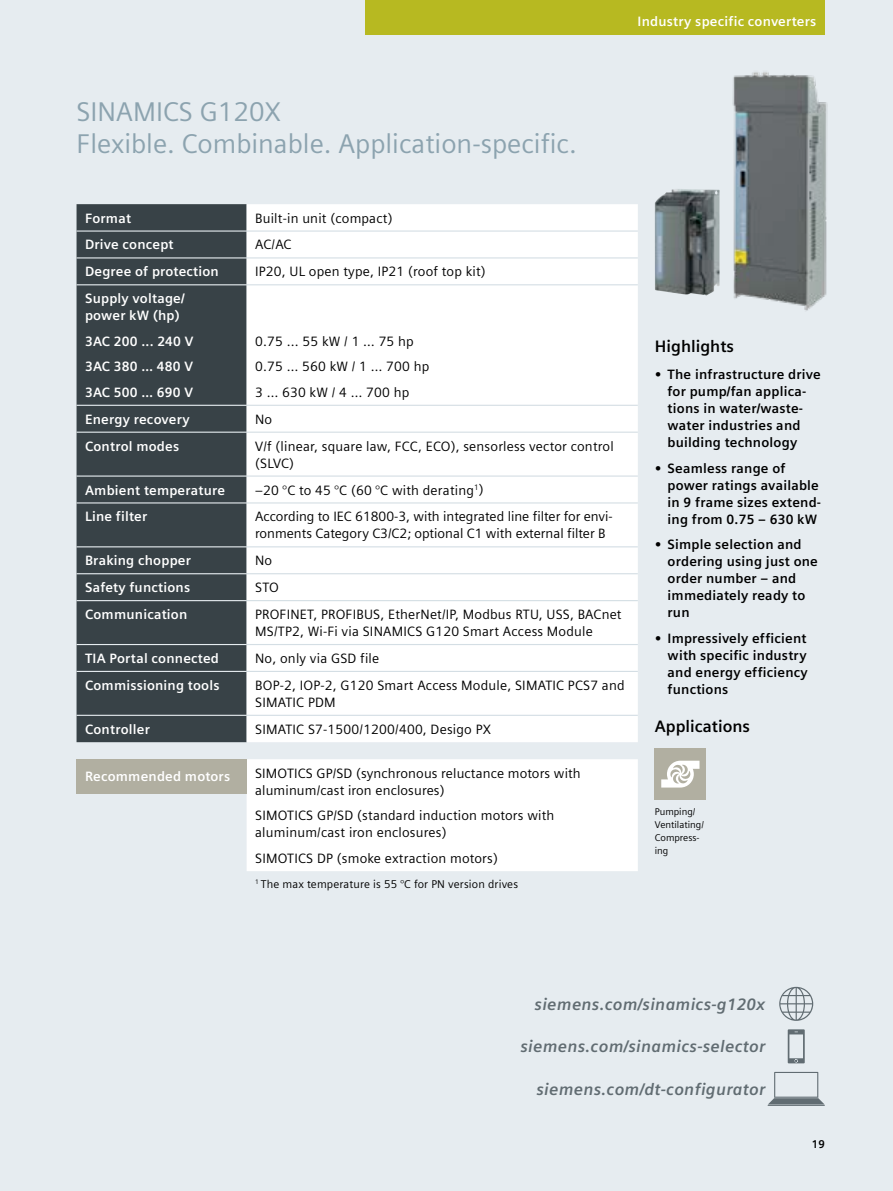
<style>
.page{position:relative;width:893px;height:1191px;background:#e6ecf0}
.page>*{position:absolute;margin:0;border:0;box-sizing:border-box;transform-origin:0 0}
.t1{font:27px/32.4px "Siemens Sans Global";color:#8ca3af}
.t2{font:italic 700 16.5px "Siemens Sans Global";letter-spacing:.015em;color:#616c72}
.t3{font:700 16.5px "Siemens Sans Global";color:#000}
.t4{font:13.5px/17px "Siemens Sans Global";letter-spacing:.015em;color:#000}
.t5{font:700 13.5px/17px "Siemens Sans Global";letter-spacing:.015em;color:#000}
.t6{font:700 13.5px/25.5px "Siemens Sans Global";letter-spacing:.015em;color:#fff}
.t7{font:11.25px "Siemens Sans Global";letter-spacing:.015em;color:#000}
.t8{font:700 11.25px "Siemens Sans Global";color:#000}
.t9{font:9.75px/12.8px "Siemens Sans Global";color:#000}
</style>
<div class="page">
<div style="left:366px;top:0;width:459px;height:34px;background:#b7b921"></div>
<div style="left:655px;top:748px;width:51px;height:51px;background:#b1afa1"></div>
<svg style="left:661px;top:760px;width:38px;height:27px"></svg>
<div style="left:77px;top:204px;width:170px;height:538px;background:#384247"></div>
<div style="left:247px;top:204px;width:391px;height:667px;background:#fff"></div>
<div style="left:77px;top:759px;width:170px;height:34px;background:#b1afa1"></div>
<hr style="left:77px;top:230px;width:170px;height:2px;background:#e6ecf0">
<hr style="left:77px;top:257px;width:170px;height:1px;background:#e6ecf0">
<hr style="left:77px;top:284px;width:170px;height:1px;background:#e6ecf0">
<hr style="left:77px;top:405px;width:170px;height:1px;background:#e6ecf0">
<hr style="left:77px;top:431px;width:170px;height:2px;background:#e6ecf0">
<hr style="left:77px;top:475px;width:170px;height:1px;background:#e6ecf0">
<hr style="left:77px;top:502px;width:170px;height:1px;background:#e6ecf0">
<hr style="left:77px;top:546px;width:170px;height:1px;background:#e6ecf0">
<hr style="left:77px;top:573px;width:170px;height:1px;background:#e6ecf0">
<hr style="left:77px;top:600px;width:170px;height:1px;background:#e6ecf0">
<hr style="left:77px;top:644px;width:170px;height:1px;background:#e6ecf0">
<hr style="left:77px;top:671px;width:170px;height:1px;background:#e6ecf0">
<hr style="left:77px;top:714px;width:170px;height:2px;background:#e6ecf0">
<hr style="left:247px;top:230px;width:391px;height:2px;background:#d4dee4">
<hr style="left:247px;top:257px;width:391px;height:1px;background:#d4dee4">
<hr style="left:247px;top:284px;width:391px;height:1px;background:#d4dee4">
<hr style="left:247px;top:405px;width:391px;height:1px;background:#d4dee4">
<hr style="left:247px;top:431px;width:391px;height:2px;background:#d4dee4">
<hr style="left:247px;top:475px;width:391px;height:1px;background:#d4dee4">
<hr style="left:247px;top:502px;width:391px;height:1px;background:#d4dee4">
<hr style="left:247px;top:546px;width:391px;height:1px;background:#d4dee4">
<hr style="left:247px;top:573px;width:391px;height:1px;background:#d4dee4">
<hr style="left:247px;top:600px;width:391px;height:1px;background:#d4dee4">
<hr style="left:247px;top:644px;width:391px;height:1px;background:#d4dee4">
<hr style="left:247px;top:671px;width:391px;height:1px;background:#d4dee4">
<hr style="left:247px;top:714px;width:391px;height:2px;background:#d4dee4">
<svg style="left:779px;top:986px;width:34px;height:34px"></svg>
<svg style="left:788px;top:1029px;width:17px;height:34px"></svg>
<svg style="left:767px;top:1071px;width:58px;height:35px"></svg>
<img style="left:732px;top:72px;width:96px;height:239px">
<img style="left:655px;top:189px;width:64px;height:106px">
<p class="t6" style="left:638px;top:8px;width:180px">Industry specific converters</p>
<h1 class="t1" style="left:77px;top:96px;width:502px">SINAMICS G120X<br>Flexible. Combinable. Application-specific.</h1>
<p class="t6" style="left:85px;top:205px;width:48px">Format</p>
<p class="t4" style="left:255px;top:210px;width:139px">Built-in unit (compact)</p>
<p class="t6" style="left:85px;top:232px;width:90px">Drive concept</p>
<p class="t4" style="left:255px;top:237px;width:38px">AC/AC</p>
<p class="t6" style="left:85px;top:259px;width:135px">Degree of protection</p>
<p class="t4" style="left:255px;top:264px;width:232px">IP20, UL open type, IP21 (roof top kit)</p>
<p class="t6" style="left:85px;top:290px;width:101px;line-height:17px">Supply voltage/ power kW (hp)</p>
<p class="t6" style="left:85px;top:328px;width:110px;text-align:justify">3AC 200 ... 240 V 3AC 380 … 480 V 3AC 500 … 690 V</p>
<p class="t4" style="left:255px;top:329px;width:176px;line-height:25.5px">0.75 ... 55 kW / 1 … 75 hp<br>0.75 … 560 kW / 1 … 700 hp<br>3 … 630 kW / 4 … 700 hp</p>
<p class="t6" style="left:85px;top:406px;width:106px">Energy recovery</p>
<p class="t4" style="left:255px;top:411px;width:19px">No</p>
<p class="t6" style="left:85px;top:433px;width:96px">Control modes</p>
<p class="t4" style="left:255px;top:438px;width:360px">V/f (linear, square law, FCC, ECO), sensorless vector control (SLVC)</p>
<p class="t6" style="left:85px;top:477px;width:142px">Ambient temperature</p>
<p class="t4" style="left:255px;top:482px;width:230px">–20 °C to 45 °C (60 °C with derating<sup>1</sup>)</p>
<p class="t6" style="left:85px;top:504px;width:64px">Line filter</p>
<p class="t4" style="left:255px;top:509px;width:359px">According to IEC 61800-3, with integrated line filter for envi&shy;ronments Category C3/C2; optional C1 with external filter B</p>
<p class="t6" style="left:85px;top:548px;width:107px">Braking chopper</p>
<p class="t4" style="left:255px;top:552px;width:19px">No</p>
<p class="t6" style="left:85px;top:575px;width:107px">Safety functions</p>
<p class="t4" style="left:255px;top:579px;width:25px">STO</p>
<p class="t6" style="left:85px;top:601px;width:104px">Communication</p>
<p class="t4" style="left:255px;top:606px;width:368px">PROFINET, PROFIBUS, EtherNet/IP, Modbus RTU, USS, BACnet<br>MS/TP2, Wi-Fi via SINAMICS G120 Smart Access Module</p>
<p class="t6" style="left:85px;top:645px;width:135px">TIA Portal connected</p>
<p class="t4" style="left:255px;top:650px;width:126px">No, only via GSD file</p>
<p class="t6" style="left:85px;top:672px;width:136px">Commissioning tools</p>
<p class="t4" style="left:255px;top:677px;width:371px">BOP-2, IOP-2, G120 Smart Access Module, SIMATIC PCS7 and<br>SIMATIC PDM</p>
<p class="t6" style="left:85px;top:716px;width:66px">Controller</p>
<p class="t4" style="left:255px;top:721px;width:237px">SIMATIC S7-1500/1200/400, Desigo PX</p>
<p class="t6" style="left:85px;top:763px;width:147px">Recommended motors</p>
<p class="t4" style="left:255px;top:765px;width:327px">SIMOTICS GP/SD (synchronous reluctance motors with aluminum/cast iron enclosures)</p>
<p class="t4" style="left:255px;top:807px;width:301px">SIMOTICS GP/SD (standard induction motors with aluminum/cast iron enclosures)</p>
<p class="t4" style="left:255px;top:850px;width:244px">SIMOTICS DP (smoke extraction motors)</p>
<p class="t7" style="left:255px;top:875px;width:264px"><sup>1</sup> The max temperature is 55 °C for PN version drives</p>
<p class="t3" style="left:655px;top:337px;width:81px">Highlights</p>
<p class="t5" style="left:668px;top:366px;width:155px;text-indent:-13px">• The infrastructure drive for pump/fan applica&shy;tions in water/waste&shy;water industries and building technology</p>
<p class="t5" style="left:668px;top:460px;width:155px;text-indent:-13px">• Seamless range of power ratings available in 9 frame sizes extend&shy;ing from 0.75 – 630 kW</p>
<p class="t5" style="left:668px;top:536px;width:152px;text-indent:-13px">• Simple selection and ordering using just one order number – and immediately ready to run</p>
<p class="t5" style="left:668px;top:630px;width:142px;text-align:justify;text-indent:-13px">• Impressively efficient with specific industry and energy efficiency functions</p>
<p class="t3" style="left:655px;top:716px;width:97px">Applications</p>
<p class="t9" style="left:655px;top:806px;width:51px">Pumping/<br>Ventilating/<br>Compress&shy;ing</p>
<p class="t2" style="left:535px;top:991px;width:232px">siemens.com/sinamics-g120x</p>
<p class="t2" style="left:520px;top:1033px;width:246px">siemens.com/sinamics-selector</p>
<p class="t2" style="left:536px;top:1076px;width:230px">siemens.com/dt-configurator</p>
<p class="t8" style="left:812px;top:1137px;width:15px">19</p>
</div>
